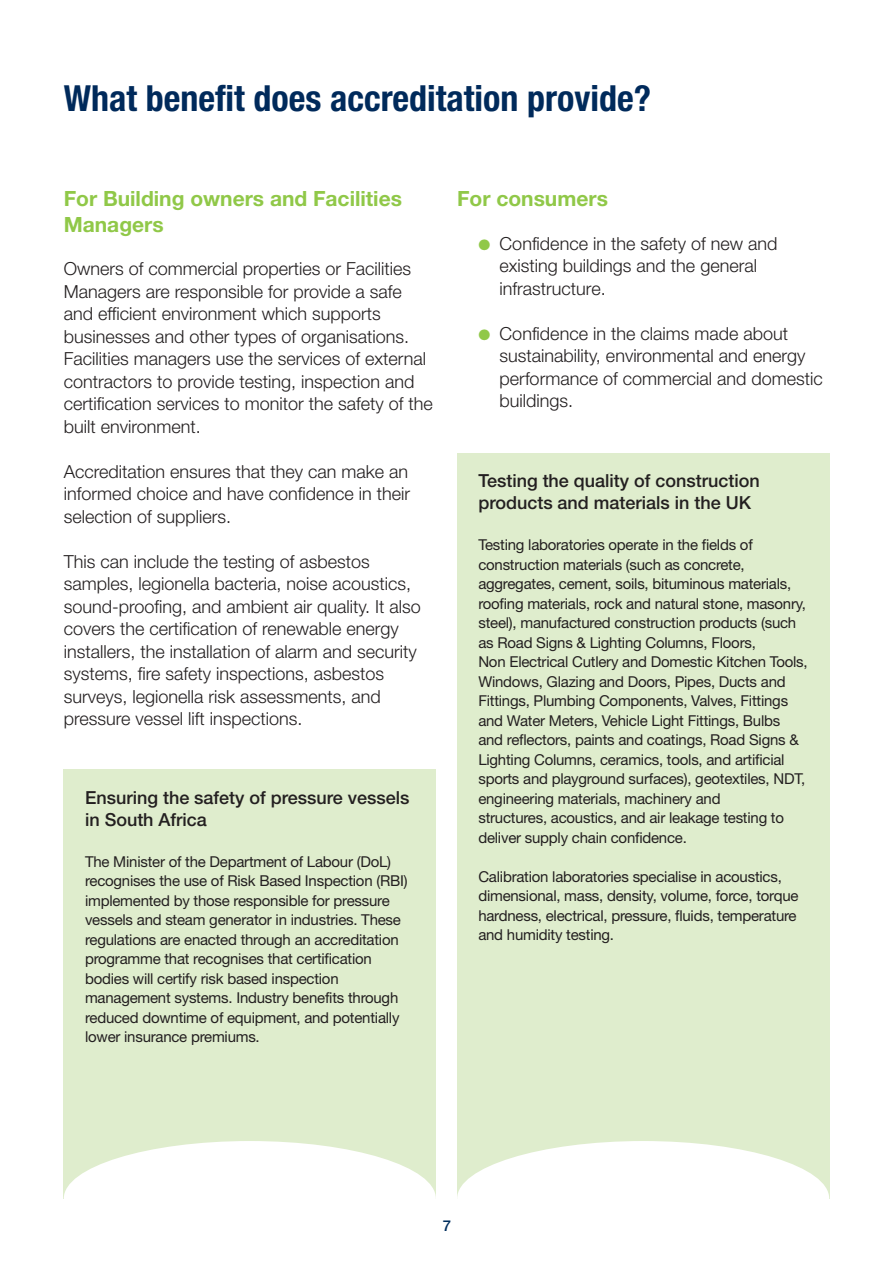
<style>
.page{position:relative;width:893px;height:1263px;background:#fff}
.page>*{position:absolute;margin:0;border:0;box-sizing:border-box;transform-origin:0 0}
.t1{font:700 condensed 36px "Helvetica Neue";color:#002a5b}
.t2{font:700 21px/25.5px "Helvetica Neue";color:#90c848}
.t3{font:300 18px/22.5px "Helvetica Neue";color:#231f20}
.t4{font:500 18px/22.5px "Helvetica Neue";color:#231f20}
.t5{font:15px/19.5px "Helvetica Neue";letter-spacing:-.015em;color:#231f20}
.t6{font:500 15px "Helvetica Neue";color:#002e5e}
.s1{color:#90c848}
</style>
<div class="page">
<div style="left:457px;top:453px;width:372px;height:746px;background:#dfedcd"></div>
<div style="left:64px;top:770px;width:372px;height:429px;background:#dfedcd"></div>
<div style="left:64px;top:1141px;width:372px;height:115px;background:#fff;border-radius:50%"></div>
<div style="left:457px;top:1141px;width:372px;height:115px;background:#fff;border-radius:50%"></div>
<h1 class="t1" style="left:64px;top:85px;width:589px">What benefit does accreditation provide?</h1>
<h2 class="t2" style="left:64px;top:188px;width:340px">For Building owners and Facilities<br>Managers</h2>
<p class="t3" style="left:64px;top:257px;width:371px">Owners of commercial properties or Facilities Managers are responsible for provide a safe and efficient environment which supports businesses and other types of organisations.<br>Facilities managers use the services of external contractors to provide testing, inspection and certification services to monitor the safety of the built environment.</p>
<p class="t3" style="left:64px;top:460px;width:348px;text-align:justify">Accreditation ensures that they can make an informed choice and have confidence in their selection of suppliers.</p>
<p class="t3" style="left:64px;top:550px;width:359px">This can include the testing of asbestos samples, legionella bacteria, noise acoustics, sound-proofing, and ambient air quality. It also covers the certification of renewable energy installers, the installation of alarm and security systems, fire safety inspections, asbestos surveys, legionella risk assessments, and pressure vessel lift inspections.</p>
<p class="t4" style="left:85px;top:788px;width:326px">Ensuring the safety of pressure vessels in South Africa</p>
<p class="t5" style="left:85px;top:853px;width:324px">The Minister of the Department of Labour (DoL) recognises the use of Risk Based Inspection (RBI) implemented by those responsible for pressure vessels and steam generator in industries. These regulations are enacted through an accreditation programme that recognises that certification bodies will certify risk based inspection management systems. Industry benefits through reduced downtime of equipment, and potentially lower insurance premiums.</p>
<h2 class="t2" style="left:457px;top:188px;width:152px">For consumers</h2>
<p class="t3" style="left:500px;top:232px;width:279px;text-indent:-21px"><span class="s1">●</span> Confidence in the safety of new and existing buildings and the general infrastructure.</p>
<p class="t3" style="left:500px;top:322px;width:325px;text-indent:-21px"><span class="s1">●</span> Confidence in the claims made about sustainability, environmental and energy performance of commercial and domestic buildings.</p>
<p class="t4" style="left:478px;top:471px;width:283px">Testing the quality of construction products and materials in the UK</p>
<p class="t5" style="left:478px;top:536px;width:331px">Testing laboratories operate in the fields of construction materials (such as concrete, aggregates, cement, soils, bituminous materials, roofing materials, rock and natural stone, masonry, steel), manufactured construction products (such as Road Signs &amp; Lighting Columns, Floors,<br>Non Electrical Cutlery and Domestic Kitchen Tools, Windows, Glazing and Doors, Pipes, Ducts and Fittings, Plumbing Components, Valves, Fittings and Water Meters, Vehicle Light Fittings, Bulbs and reflectors, paints and coatings, Road Signs &amp; Lighting Columns, ceramics, tools, and artificial sports and playground surfaces), geotextiles, NDT, engineering materials, machinery and<br>structures, acoustics, and air leakage testing to deliver supply chain confidence.</p>
<p class="t5" style="left:478px;top:868px;width:322px">Calibration laboratories specialise in acoustics, dimensional, mass, density, volume, force, torque hardness, electrical, pressure, fluids, temperature and humidity testing.</p>
<p class="t6" style="left:443px;top:1220px;width:10px">7</p>
</div>
